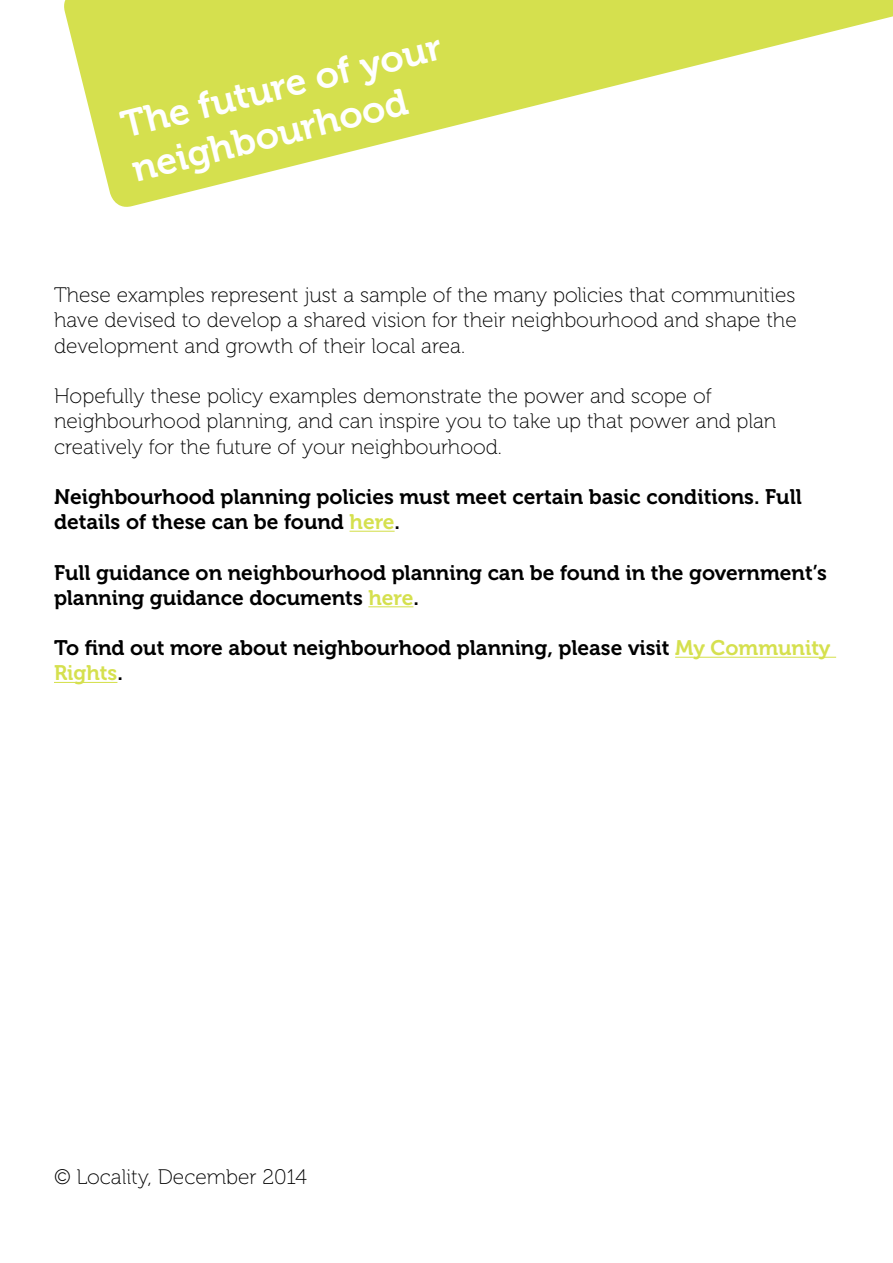
<style>
.page{position:relative;width:893px;height:1263px;background:#fff}
.page>*{position:absolute;margin:0;border:0;box-sizing:border-box;transform-origin:0 0}
.t1{font:37.5px "Museo 700";color:#fff}
.t2{font:21px/25.2px "Museo 100";color:#000;text-align:justify}
.t3{font:21px/25.2px "Museo 700";color:#000}
.s1{color:#d5e04e}
</style>
<div class="page">
<hr style="left:350px;top:531px;width:45px;height:1px;background:#d5e04e">
<hr style="left:368px;top:606px;width:45px;height:1px;background:#d5e04e">
<hr style="left:675px;top:657px;width:161px;height:1px;background:#d5e04e">
<hr style="left:54px;top:682px;width:63px;height:1px;background:#d5e04e">
<svg style="left:64px;top:0;width:829px;height:207px;fill:#d5e04e"></svg>
<p class="t1" style="left:117px;top:105px;width:330px;rotate:-14deg">The future of your</p>
<p class="t1" style="left:128px;top:149px;width:284px;rotate:-14deg">neighbourhood</p>
<p class="t2" style="left:54px;top:283px;width:744px">These examples represent just a sample of the many policies that communities have devised to develop a shared vision for their neighbourhood and shape the development and growth of their local area.</p>
<p class="t2" style="left:54px;top:384px;width:659px">Hopefully these policy examples demonstrate the power and scope of</p>
<p class="t2" style="left:54px;top:409px;width:724px">neighbourhood planning, and can inspire you to take up that power and plan</p>
<p class="t2" style="left:54px;top:434px;width:449px">creatively for the future of your neighbourhood.</p>
<p class="t3" style="left:54px;top:484px;width:749px">Neighbourhood planning policies must meet certain basic conditions. Full details of these can be found <span class="s1">here</span>.</p>
<p class="t3" style="left:54px;top:560px;width:774px">Full guidance on neighbourhood planning can be found in the government’s planning guidance documents <span class="s1">here</span>.</p>
<p class="t3" style="left:54px;top:635px;width:778px">To find out more about neighbourhood planning, please visit <span class="s1">My Community<br>Rights</span>.</p>
<p class="t2" style="left:54px;top:1165px;width:254px">© Locality, December 2014</p>
</div>
